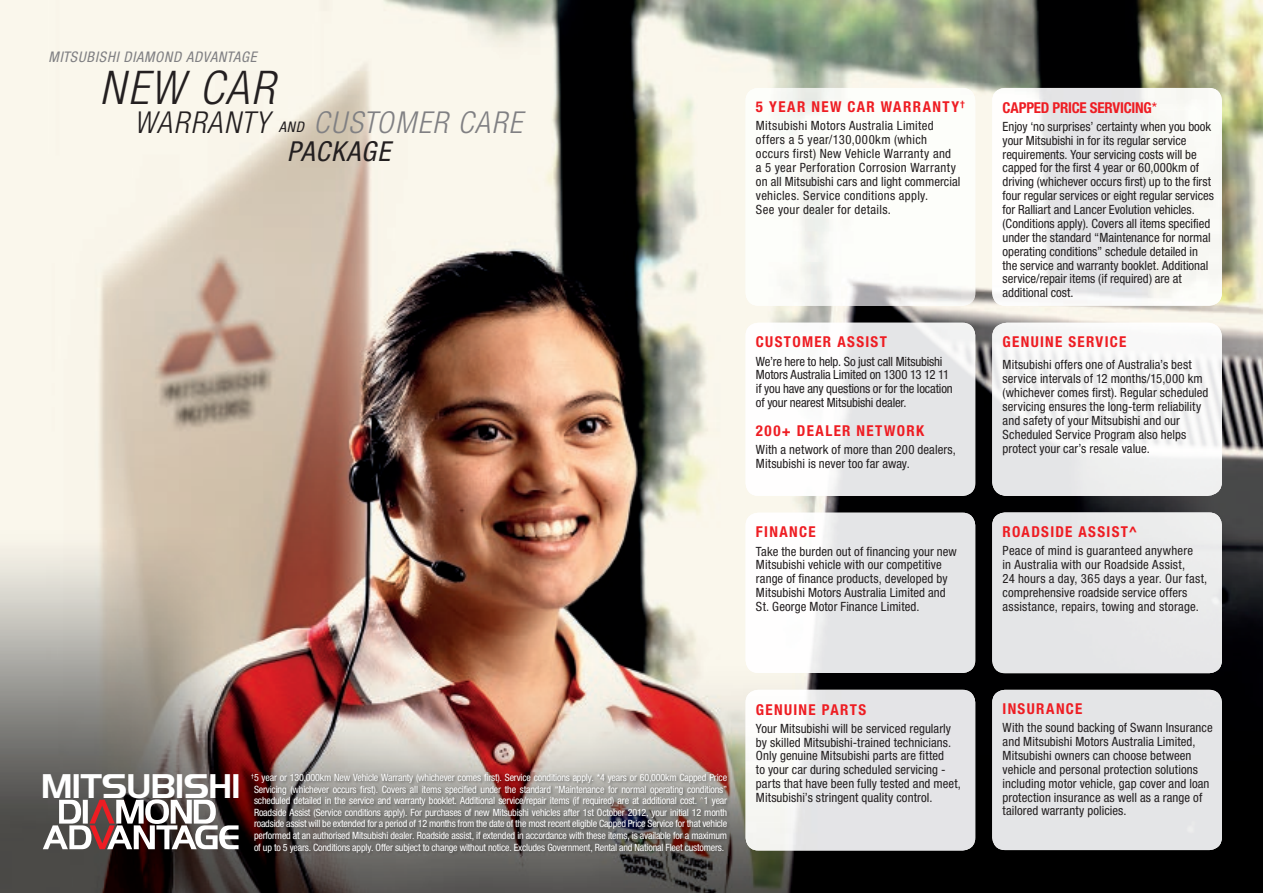
<style>
.page{position:relative;width:1263px;height:893px;background:#fff}
.page>*{position:absolute;margin:0;border:0;box-sizing:border-box;transform-origin:0 0}
.t1{font:italic 300 condensed 46.5px "Helvetica Neue";letter-spacing:.045em;color:#231f20}
.t2{font:30.6px "Hancock Park Laser";color:#fff}
.t3{font:italic 300 condensed 30.15px "Helvetica Neue";letter-spacing:.055em;color:#808083}
.t4{font:italic condensed 27.6px "Helvetica Neue";letter-spacing:.045em;color:#231f20}
.t5{font:700 condensed 15px "Helvetica Neue";letter-spacing:.085em;color:#ee1d23}
.t6{font:700 condensed 15px "Helvetica Neue";letter-spacing:-.015em;color:#ee1d23}
.t7{font:italic condensed 14.7px "Helvetica Neue";letter-spacing:.05em;color:#808083}
.t8{font:condensed 12.75px/13.8px "Helvetica Neue";letter-spacing:.005em;color:#231f20}
.t9{font:condensed 12.75px/13.8px "Helvetica Neue";letter-spacing:.025em;color:#231f20}
.t10{font:condensed 10.05px/11.6px "Helvetica Neue";letter-spacing:-.02em;color:#fff;text-align:justify}
.s1{color:#231f20}
.s2{font-weight:400;font-size:14.7px;color:#231f20}
.s3{font-weight:400}
</style>
<div class="page">
<img style="left:0;top:0;width:1263px;height:893px">
<img style="left:250px;top:773px;width:481px;height:83px">
<img style="left:746px;top:690px;width:229px;height:160px">
<div style="left:992px;top:690px;width:230px;height:160px;background:#e4e5e7"></div>
<img style="left:746px;top:323px;width:229px;height:173px">
<img style="left:992px;top:323px;width:230px;height:173px">
<div style="left:992px;top:512px;width:230px;height:161px;background:#e6e6e8"></div>
<img style="left:746px;top:513px;width:229px;height:160px">
<img style="left:746px;top:88px;width:229px;height:218px">
<img style="left:992px;top:88px;width:230px;height:218px">
<svg style="left:43px;top:799px;width:196px;height:50px"></svg>
<p class="t7" style="left:48px;top:48px;width:210px">MITSUBISHI DIAMOND ADvANTAGE</p>
<h1 class="t1" style="left:100px;top:60px;width:176px">NEW CAR</h1>
<h3 class="t3" style="left:134px;top:105px;width:390px"><span class="s1">WARRANTY</span> <span class="s2">AND</span> CUSTOMER CARE</h3>
<h3 class="t4" style="left:287px;top:136px;width:105px">pACkAGE</h3>
<p class="t5" style="left:756px;top:98px;width:210px">5 YEAR NEW CAR WARRANTY<sup>†</sup></p>
<p class="t9" style="left:756px;top:119px;width:206px">Mitsubishi Motors Australia Limited offers a 5 year/130,000km (which occurs first) new Vehicle Warranty and<br>a 5 year Perforation corrosion Warranty on all Mitsubishi cars and light commercial vehicles. Service conditions apply.<br>See your dealer for details.</p>
<p class="t5" style="left:756px;top:333px;width:132px">CUSTOMER ASSIST</p>
<p class="t8" style="left:756px;top:354px;width:198px">We’re here to help. So just call Mitsubishi Motors Australia Limited on 1300 13 12 11 if you have any questions or for the location of your nearest Mitsubishi dealer.</p>
<p class="t5" style="left:756px;top:421px;width:170px">200+ DEALER NETWORK</p>
<p class="t8" style="left:756px;top:442px;width:201px">With a network of more than 200 dealers,<br>Mitsubishi is never too far away.</p>
<p class="t5" style="left:756px;top:523px;width:61px">FINANCE</p>
<p class="t8" style="left:756px;top:544px;width:202px">Take the burden out of financing your new Mitsubishi vehicle with our competitive range of finance products, developed by Mitsubishi Motors Australia Limited and St. george Motor finance Limited.</p>
<h2 class="t2" style="left:43px;top:770px;width:200px">MITSUBISHI</h2>
<p class="t10" style="left:251px;top:772px;width:477px"><sup>†</sup> 5 year or 130,000km new Vehicle Warranty (whichever comes first). Service conditions apply. *4 years or 60,000km capped Price Servicing (whichever occurs first). covers all items specified under the standard “Maintenance for normal operating conditions” scheduled detailed in the service and warranty booklet. Additional service/repair items (if required) are at additional cost. <sup>^</sup>1 year roadside Assist (Service conditions apply). for purchases of new Mitsubishi vehicles after 1st October 2012, your initial 12 month roadside assist will be extended for a period of 12 months from the date of the most recent eligible capped Price Service for that vehicle performed at an authorised Mitsubishi dealer. roadside assist, if extended in accordance with these items, is available for a maximum of up to 5 years. conditions apply. Offer subject to change without notice. excludes government, rental and national fleet customers.</p>
<p class="t5" style="left:756px;top:700px;width:112px">GENUINE PARTS</p>
<p class="t8" style="left:756px;top:721px;width:206px">Your Mitsubishi will be serviced regularly by skilled Mitsubishi-trained technicians.<br>Only genuine Mitsubishi parts are fitted<br>to your car during scheduled servicing - parts that have been fully tested and meet, Mitsubishi’s stringent quality control.</p>
<p class="t6" style="left:1002px;top:98px;width:156px">CAPPED PRICE SERVICING<span class="s3">*</span></p>
<p class="t8" style="left:1002px;top:119px;width:213px">enjoy ‘no surprises’ certainty when you book your Mitsubishi in for its regular service requirements. Your servicing costs will be capped for the first 4 year or 60,000km of driving (whichever occurs first) up to the first four regular services or eight regular services for ralliart and Lancer evolution vehicles. (conditions apply). covers all items specified under the standard “Maintenance for normal operating conditions” schedule detailed in the service and warranty booklet. Additional service/repair items (if required) are at additional cost.</p>
<p class="t5" style="left:1002px;top:333px;width:125px">GENUINE SERVICE</p>
<p class="t8" style="left:1002px;top:358px;width:207px">Mitsubishi offers one of Australia’s best service intervals of 12 months/15,000 km (whichever comes first). regular scheduled servicing ensures the long-term reliability and safety of your Mitsubishi and our Scheduled Service Program also helps protect your car’s resale value.</p>
<p class="t5" style="left:1002px;top:523px;width:136px">ROADSIDE ASSIST^</p>
<p class="t8" style="left:1002px;top:544px;width:206px">Peace of mind is guaranteed anywhere<br>in Australia with our roadside Assist,<br>24 hours a day, 365 days a year. Our fast, comprehensive roadside service offers assistance, repairs, towing and storage.</p>
<p class="t5" style="left:1002px;top:700px;width:81px">INSURANCE</p>
<p class="t8" style="left:1002px;top:721px;width:212px">With the sound backing of Swann insurance and Mitsubishi Motors Australia Limited, Mitsubishi owners can choose between vehicle and personal protection solutions including motor vehicle, gap cover and loan protection insurance as well as a range of tailored warranty policies.</p>
</div>
